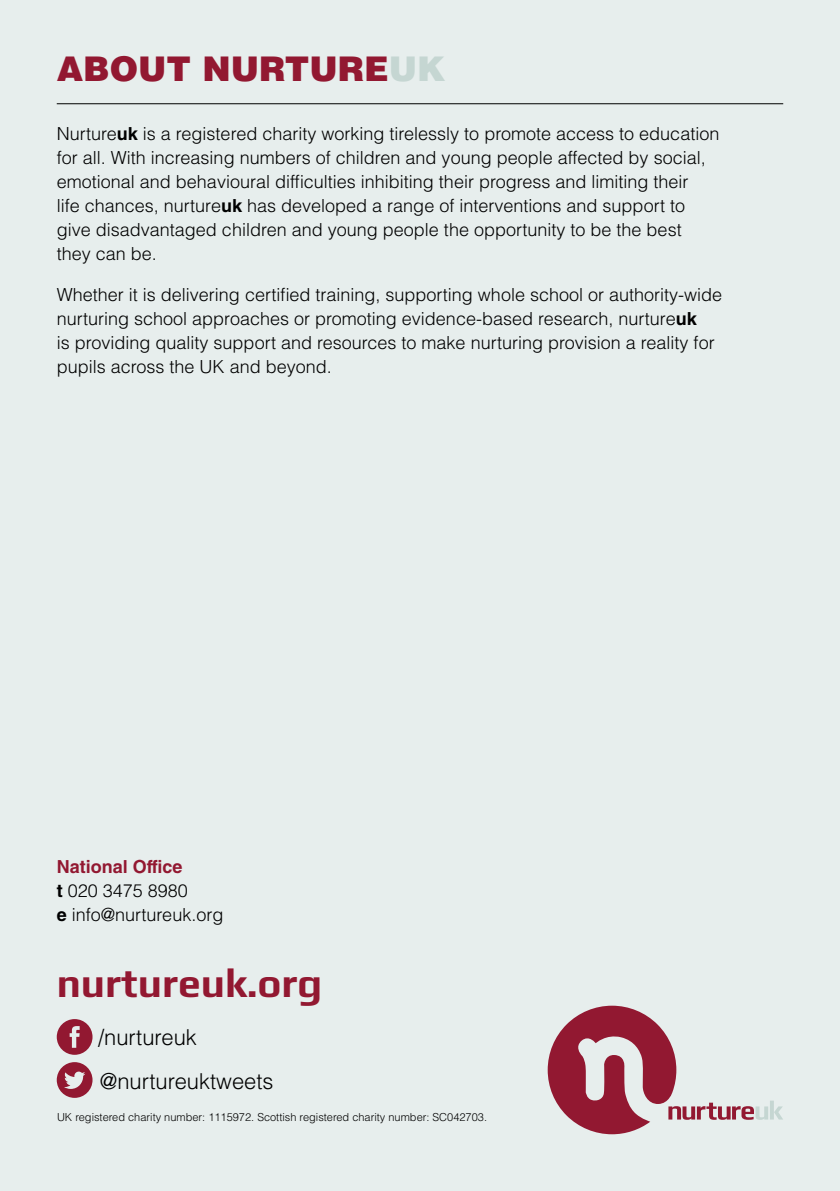
<style>
.page{position:relative;width:840px;height:1191px;background:#fff}
.page>*{position:absolute;margin:0;border:0;box-sizing:border-box;transform-origin:0 0}
.t1{font:700 40.6px "Play";color:#921831}
.t2{font:900 34px "Helvetica LT Std";color:#921831}
.t3{font:300 22px "Helvetica LT Std";color:#000}
.t4{font:300 18px/24px "Helvetica LT Std";color:#000}
.t5{font:300 11px "Helvetica LT Std";color:#000}
.s1{color:#c5d6d2}
.s2{font-weight:700}
.s3{font-weight:700;color:#921831}
</style>
<div class="page">
<div style="left:0;top:0;width:839px;height:1191px;background:#e7eeed"></div>
<hr style="left:57px;top:103px;width:725px;height:1px;background:#000">
<svg style="left:57px;top:1019px;width:35px;height:35px"></svg>
<svg style="left:57px;top:1062px;width:35px;height:35px"></svg>
<svg style="left:547px;top:1005px;width:235px;height:129px"></svg>
<h2 class="t2" style="left:57px;top:47px;width:390px">ABOUT NURTURE<span class="s1">UK</span></h2>
<p class="t4" style="left:57px;top:121px;width:663px">Nurture<span class="s2">uk</span> is a registered charity working tirelessly to promote access to education for all. With increasing numbers of children and young people affected by social, emotional and behavioural difficulties inhibiting their progress and limiting their<br>life chances, nurture<span class="s2">uk</span> has developed a range of interventions and support to give disadvantaged children and young people the opportunity to be the best they can be.</p>
<p class="t4" style="left:57px;top:282px;width:666px">Whether it is delivering certified training, supporting whole school or authority-wide nurturing school approaches or promoting evidence-based research, nurture<span class="s2">uk<br></span>is providing quality support and resources to make nurturing provision a reality for pupils across the UK and beyond.</p>
<p class="t4" style="left:57px;top:855px;width:168px"><span class="s3">National Office<br></span><span class="s2">t</span> 020 3475 8980<br><span class="s2">e</span> info@nurtureuk.org</p>
<h1 class="t1" style="left:57px;top:954px;width:267px">nurtureuk.org</h1>
<p class="t3" style="left:98px;top:1023px;width:100px">/nurtureuk</p>
<p class="t3" style="left:100px;top:1067px;width:175px">@nurtureuktweets</p>
<p class="t5" style="left:57px;top:1110px;width:431px">UK registered charity number: 1115972. Scottish registered charity number: SC042703.</p>
</div>
